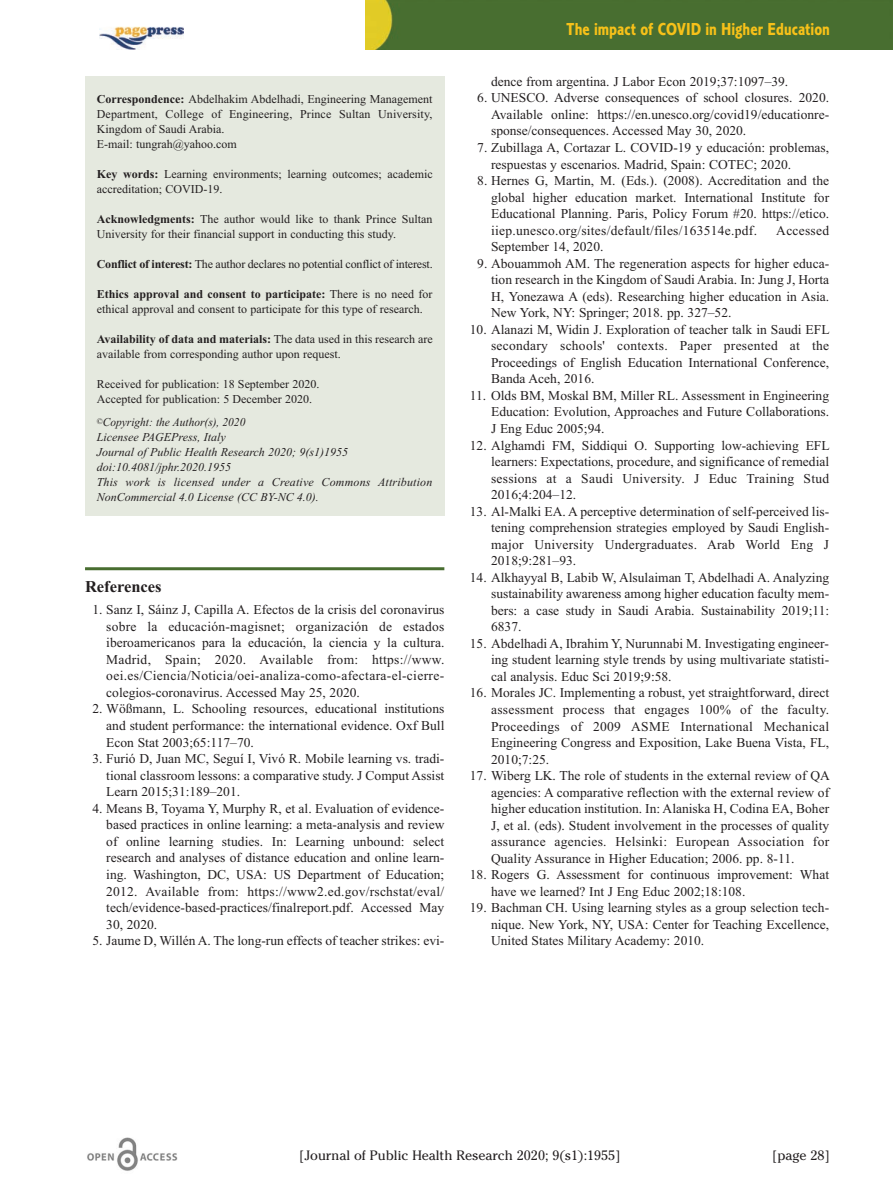
<style>
.page{position:relative;width:893px;height:1191px;background:#fff}
.page>*{position:absolute;margin:0;border:0;box-sizing:border-box;transform-origin:0 0}
.t1{font:18px "Corinthian Bold Condensed Plain";color:#f7c119}
.t2{font:700 16.5px "Times New Roman";color:#231f20}
.t3{font:13.5px/16.5px "Times New Roman";color:#231f20;text-align:justify}
.t4{font:13.5px "Cheltenham";color:#231f20}
.t5{font:13.5px "Times New Roman";letter-spacing:.02em;color:#231f20}
.t6{font:12px/15px "Times New Roman";color:#231f20}
.t7{font:italic 12px/15px "Times New Roman";color:#231f20;scale:.95 1}
.s1{font-weight:700}
</style>
<div class="page">
<hr style="left:85px;top:567px;width:359px;height:3px;background:#486d30">
<img style="left:87px;top:1137px;width:91px;height:34px">
<div style="left:366px;top:0;width:527px;height:49px;background:#486e30"></div>
<img style="left:100px;top:26px;width:84px;height:24px">
<div style="left:85px;top:77px;width:359px;height:438px;background:#e5e9df"></div>
<p class="t6" style="left:97px;top:91px;width:337px"><span class="s1">Correspondence:</span> Abdelhakim Abdelhadi, Engineering Management Department, College of Engineering, Prince Sultan University, Kingdom of Saudi Arabia.<br>E-mail: tungrah@yahoo.com</p>
<p class="t6" style="left:97px;top:166px;width:337px"><span class="s1">Key words:</span> Learning environments; learning outcomes; academic accreditation; COVID-19.</p>
<p class="t6" style="left:97px;top:211px;width:337px"><span class="s1">Acknowledgments:</span> The author would like to thank Prince Sultan<br>University for their financial support in conducting this study.</p>
<p class="t6" style="left:97px;top:256px;width:337px"><span class="s1">Conflict of interest:</span> The author declares no potential conflict of interest.</p>
<p class="t6" style="left:97px;top:286px;width:337px"><span class="s1">Ethics approval and consent to participate:</span> There is no need for ethical approval and consent to participate for this type of research.</p>
<p class="t6" style="left:97px;top:331px;width:337px"><span class="s1">Availability of data and materials:</span> The data used in this research are available from corresponding author upon request.</p>
<p class="t6" style="left:97px;top:376px;width:224px">Received for publication: 18 September 2020.<br>Accepted for publication: 5 December 2020.</p>
<p class="t7" style="left:97px;top:414px;width:355px"><sup>©</sup>Copyright: the Author(s), 2020<br>Licensee PAGEPress, Italy<br>Journal of Public Health Research 2020; 9(s1)1955 doi:10.4081/jphr.2020.1955<br>This work is licensed under a Creative Commons Attribution NonCommercial 4.0 License (CC BY-NC 4.0).</p>
<p class="t2" style="left:85px;top:576px;width:78px">References</p>
<p class="t3" style="left:106px;top:601px;width:340px;text-indent:-14px">1. Sanz I, Sáinz J, Capilla A. Efectos de la crisis del coronavirus sobre la educación-magisnet; organización de estados iberoamericanos para la educación, la ciencia y la cultura.<br>Madrid, Spain; 2020. Available from: https://www. oei.es/Ciencia/Noticia/oei-analiza-como-afectara-el-cierre&shy;colegios-coronavirus. Accessed May 25, 2020.</p>
<p class="t3" style="left:106px;top:700px;width:340px;text-indent:-14px">2. Wößmann, L. Schooling resources, educational institutions and student performance: the international evidence. Oxf Bull Econ Stat 2003;65:117–70.</p>
<p class="t3" style="left:106px;top:750px;width:340px;text-indent:-14px">3. Furió D, Juan MC, Seguí I, Vivó R. Mobile learning vs. tradi&shy;tional classroom lessons: a comparative study. J Comput Assist Learn 2015;31:189–201.</p>
<p class="t3" style="left:106px;top:800px;width:340px;text-indent:-14px">4. Means B, Toyama Y, Murphy R, et al. Evaluation of evidence&shy;based practices in online learning: a meta-analysis and review of online learning studies. In: Learning unbound: select research and analyses of distance education and online learn&shy;ing. Washington, DC, USA: US Department of Education; 2012. Available from: https://www2.ed.gov/rschstat/eval/ tech/evidence-based-practices/finalreport.pdf. Accessed May 30, 2020.</p>
<p class="t3" style="left:92px;top:932px;width:353px">5. Jaume D, Willén A. The long-run effects of teacher strikes: evi-</p>
<h1 class="t1" style="left:566px;top:23px;width:265px">The impact of COVID in Higher Education</h1>
<p class="t3" style="left:491px;top:73px;width:299px">dence from argentina. J Labor Econ 2019;37:1097–39.</p>
<p class="t3" style="left:491px;top:89px;width:340px;text-indent:-14px">6. UNESCO. Adverse consequences of school closures. 2020.<br>Available online: https://en.unesco.org/covid19/educationre&shy;sponse/consequences. Accessed May 30, 2020.</p>
<p class="t3" style="left:491px;top:139px;width:340px;text-indent:-14px">7. Zubillaga A, Cortazar L. COVID-19 y educación: problemas, respuestas y escenarios. Madrid, Spain: COTEC; 2020.</p>
<p class="t3" style="left:491px;top:172px;width:340px;text-indent:-14px">8. Hernes G, Martin, M. (Eds.). (2008). Accreditation and the global higher education market. International Institute for Educational Planning. Paris, Policy Forum #20. https://etico. iiep.unesco.org/sites/default/files/163514e.pdf.</p>
<p class="t5" style="left:776px;top:222px;width:54px">Accessed</p>
<p class="t3" style="left:491px;top:238px;width:114px">September 14, 2020.</p>
<p class="t3" style="left:491px;top:255px;width:340px;text-indent:-14px">9. Abouammoh AM. The regeneration aspects for higher educa&shy;tion research in the Kingdom of Saudi Arabia. In: Jung J, Horta H, Yonezawa A (eds). Researching higher education in Asia.<br>New York, NY: Springer; 2018. pp. 327–52.</p>
<p class="t3" style="left:491px;top:321px;width:340px;text-indent:-21px">10. Alanazi M, Widin J. Exploration of teacher talk in Saudi EFL secondary schools' contexts. Paper presented at the Proceedings of English Education International Conference, Banda Aceh, 2016.</p>
<p class="t3" style="left:491px;top:387px;width:340px;text-indent:-21px">11. Olds BM, Moskal BM, Miller RL. Assessment in Engineering Education: Evolution, Approaches and Future Collaborations.<br>J Eng Educ 2005;94.</p>
<p class="t3" style="left:491px;top:436px;width:340px;text-indent:-21px">12. Alghamdi FM, Siddiqui O. Supporting low-achieving EFL learners: Expectations, procedure, and significance of remedial sessions at a Saudi University. J Educ Training Stud 2016;4:204–12.</p>
<p class="t3" style="left:491px;top:503px;width:340px;text-indent:-21px">13. Al-Malki EA. A perceptive determination of self-perceived lis&shy;tening comprehension strategies employed by Saudi English&shy;major University Undergraduates. Arab World Eng J 2018;9:281–93.</p>
<p class="t3" style="left:491px;top:569px;width:340px;text-indent:-21px">14. Alkhayyal B, Labib W, Alsulaiman T, Abdelhadi A. Analyzing sustainability awareness among higher education faculty mem&shy;bers: a case study in Saudi Arabia. Sustainability 2019;11:<br>6837.</p>
<p class="t3" style="left:491px;top:635px;width:340px;text-indent:-21px">15. Abdelhadi A, Ibrahim Y, Nurunnabi M. Investigating engineer&shy;ing student learning style trends by using multivariate statisti&shy;cal analysis. Educ Sci 2019;9:58.</p>
<p class="t3" style="left:491px;top:684px;width:340px;text-indent:-21px">16. Morales JC. Implementing a robust, yet straightforward, direct assessment process that engages 100% of the faculty.<br>Proceedings of 2009 ASME International Mechanical Engineering Congress and Exposition, Lake Buena Vista, FL, 2010;7:25.</p>
<p class="t3" style="left:491px;top:767px;width:340px;text-indent:-21px">17. Wiberg LK. The role of students in the external review of QA agencies: A comparative reflection with the external review of higher education institution. In: Alaniska H, Codina EA, Boher J, et al. (eds). Student involvement in the processes of quality assurance agencies. Helsinki: European Association for Quality Assurance in Higher Education; 2006. pp. 8-11.</p>
<p class="t3" style="left:491px;top:866px;width:340px;text-indent:-21px">18. Rogers G. Assessment for continuous improvement: What have we learned? Int J Eng Educ 2002;18:108.</p>
<p class="t3" style="left:491px;top:899px;width:340px;text-indent:-21px">19. Bachman CH. Using learning styles as a group selection tech&shy;nique. New York, NY, USA: Center for Teaching Excellence, United States Military Academy: 2010.</p>
<p class="t4" style="left:299px;top:1147px;width:323px">[Journal of Public Health Research 2020; 9(s1):1955]</p>
<p class="t4" style="left:772px;top:1147px;width:59px">[page 28]</p>
</div>
